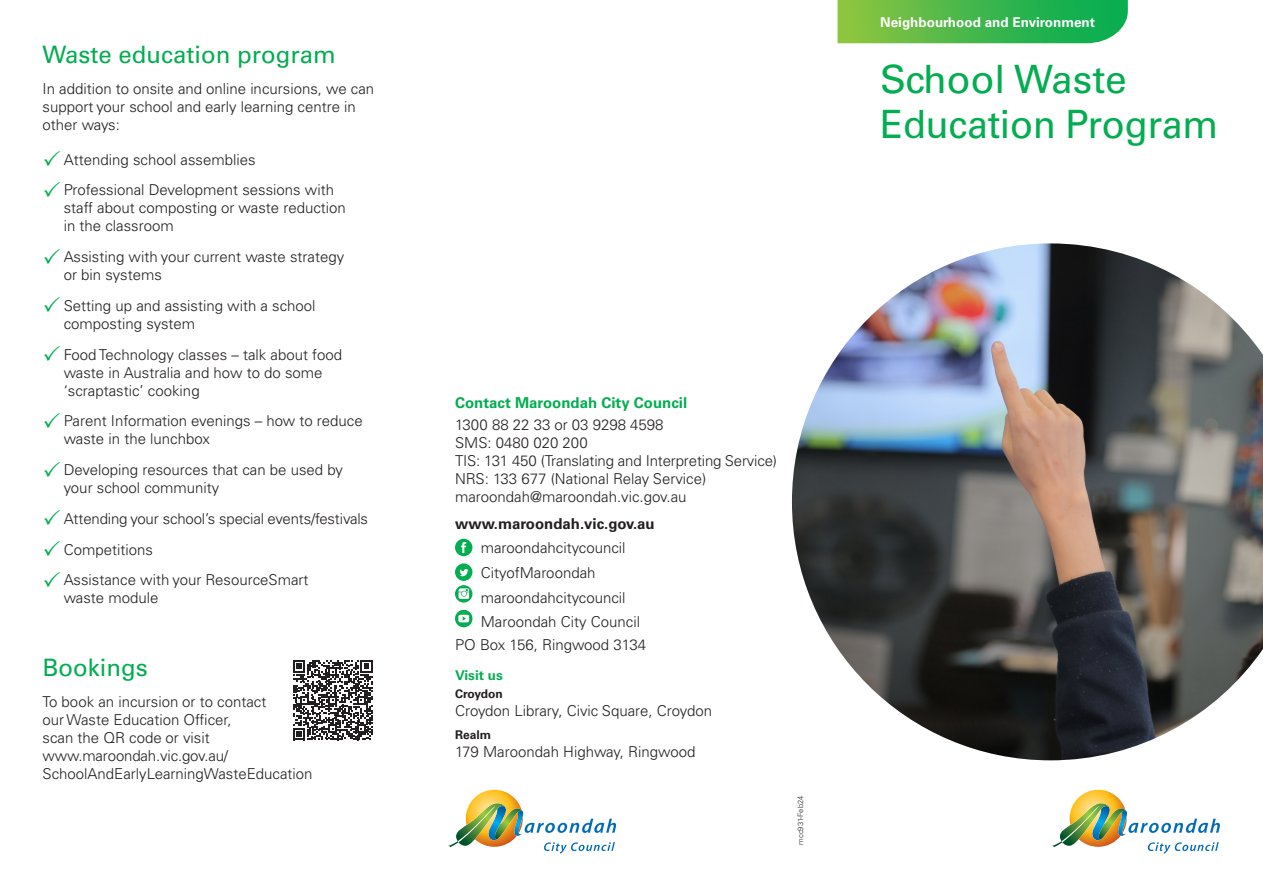
<style>
.page{position:relative;width:1263px;height:893px;background:#fff}
.page>*{position:absolute;margin:0;border:0;box-sizing:border-box;transform-origin:0 0}
.Heading{font:39px/45px "Univers LT Pro 55 Roman";letter-spacing:-.01em;color:#03ad50}
.Sub-Heading{font:24px "Univers LT Pro 55 Roman";color:#03ad50}
.Body_Copy_1{font:300 15px/18px "Univers LT Pro 45";color:#231f20}
.Bullets{font:300 15px "Univers LT Pro 45";color:#231f20}
.t1{font:700 15px "Univers LT Pro 65";color:#03ad50}
.Body_Copy_1-2{font:700 15px "Univers LT Pro 65";color:#231f20}
.Body_Copy__White{font:700 13.5px "Univers LT Pro 65";color:#fff}
.t2{font:700 13.5px "Univers LT Pro 65";color:#03ad50}
.Bullets-2{font:700 12px "Univers LT Pro 65";color:#231f20}
.Body_copy{font:300 7.5px "Univers LT Pro 45";color:#231f20}
.s1{color:#03ad50}
</style>
<div class="page">
<svg style="left:455px;top:539px;width:17px;height:17px"></svg>
<svg style="left:455px;top:563px;width:17px;height:40px"></svg>
<svg style="left:455px;top:610px;width:17px;height:17px"></svg>
<svg style="left:837px;top:0;width:291px;height:43px;background:#49b94e"></svg>
<img style="left:792px;top:243px;width:471px;height:517px">
<svg style="left:448px;top:790px;width:168px;height:64px"></svg>
<svg style="left:1052px;top:790px;width:168px;height:64px"></svg>
<svg style="left:293px;top:660px;width:80px;height:80px"></svg>
<p class="Sub-Heading" style="left:43px;top:38px;width:295px">Waste education program</p>
<p class="Body_Copy_1" style="left:43px;top:79px;width:333px">In addition to onsite and online incursions, we can support your school and early learning centre in other ways:</p>
<p class="Body_Copy_1" style="left:43px;top:150px;width:215px"><span class="s1">✓</span> Attending school assemblies</p>
<p class="Body_Copy_1" style="left:64px;top:181px;width:284px;text-indent:-21px"><span class="s1">✓</span> Professional Development sessions with staff about composting or waste reduction in the classroom</p>
<p class="Body_Copy_1" style="left:64px;top:247px;width:282px;text-indent:-21px"><span class="s1">✓</span> Assisting with your current waste strategy or bin systems</p>
<p class="Body_Copy_1" style="left:64px;top:296px;width:253px;text-indent:-21px"><span class="s1">✓</span> Setting up and assisting with a school composting system</p>
<p class="Body_Copy_1" style="left:64px;top:345px;width:280px;text-indent:-21px"><span class="s1">✓</span> Food Technology classes – talk about food waste in Australia and how to do some ‘scraptastic’ cooking</p>
<p class="Body_Copy_1" style="left:64px;top:412px;width:300px;text-indent:-21px"><span class="s1">✓</span> Parent Information evenings – how to reduce waste in the lunchbox</p>
<p class="Body_Copy_1" style="left:64px;top:460px;width:281px;text-indent:-21px"><span class="s1">✓</span> Developing resources that can be used by your school community</p>
<p class="Body_Copy_1" style="left:43px;top:509px;width:327px"><span class="s1">✓</span> Attending your school’s special events/festivals</p>
<p class="Body_Copy_1" style="left:43px;top:540px;width:112px"><span class="s1">✓</span> Competitions</p>
<p class="Body_Copy_1" style="left:64px;top:571px;width:246px;text-indent:-21px"><span class="s1">✓</span> Assistance with your ResourceSmart waste module</p>
<p class="Sub-Heading" style="left:43px;top:651px;width:107px">Bookings</p>
<p class="Body_Copy_1" style="left:43px;top:692px;width:272px">To book an incursion or to contact<br>our Waste Education Officer,<br>scan the QR code or visit www.maroondah.vic.gov.au/<br>SchoolAndEarlyLearningWasteEducation</p>
<p class="Body_Copy__White" style="left:880px;top:13px;width:216px">Neighbourhood and Environment</p>
<p class="Heading" style="left:880px;top:55px;width:339px">School Waste<br>Education Program</p>
<p class="t1" style="left:455px;top:392px;width:234px">Contact Maroondah City Council</p>
<p class="Body_Copy_1" style="left:455px;top:415px;width:324px">1300 88 22 33 or 03 9298 4598<br>SMS: 0480 020 200<br>TIS: 131 450 (Translating and Interpreting Service)<br>NRS: 133 677 (National Relay Service) maroondah@maroondah.vic.gov.au</p>
<p class="Body_Copy_1-2" style="left:455px;top:513px;width:201px">www.maroondah.vic.gov.au</p>
<p class="Body_Copy_1" style="left:481px;top:538px;width:146px">maroondahcitycouncil</p>
<p class="Body_Copy_1" style="left:481px;top:563px;width:116px">CityofMaroondah</p>
<p class="Body_Copy_1" style="left:481px;top:588px;width:146px">maroondahcitycouncil</p>
<p class="Body_Copy_1" style="left:481px;top:613px;width:161px">Maroondah City Council</p>
<p class="Body_Copy_1" style="left:455px;top:635px;width:193px">PO Box 156, Ringwood 3134</p>
<p class="t2" style="left:455px;top:666px;width:49px">Visit us</p>
<p class="Bullets-2" style="left:455px;top:686px;width:49px">Croydon</p>
<p class="Bullets" style="left:455px;top:701px;width:259px">Croydon Library, Civic Square, Croydon</p>
<p class="Bullets-2" style="left:455px;top:726px;width:38px">Realm</p>
<p class="Bullets" style="left:455px;top:741px;width:242px">179 Maroondah Highway, Ringwood</p>
<p class="Body_copy" style="left:796px;top:845px;width:50px;rotate:-90deg">mcc931-Feb24</p>
</div>
